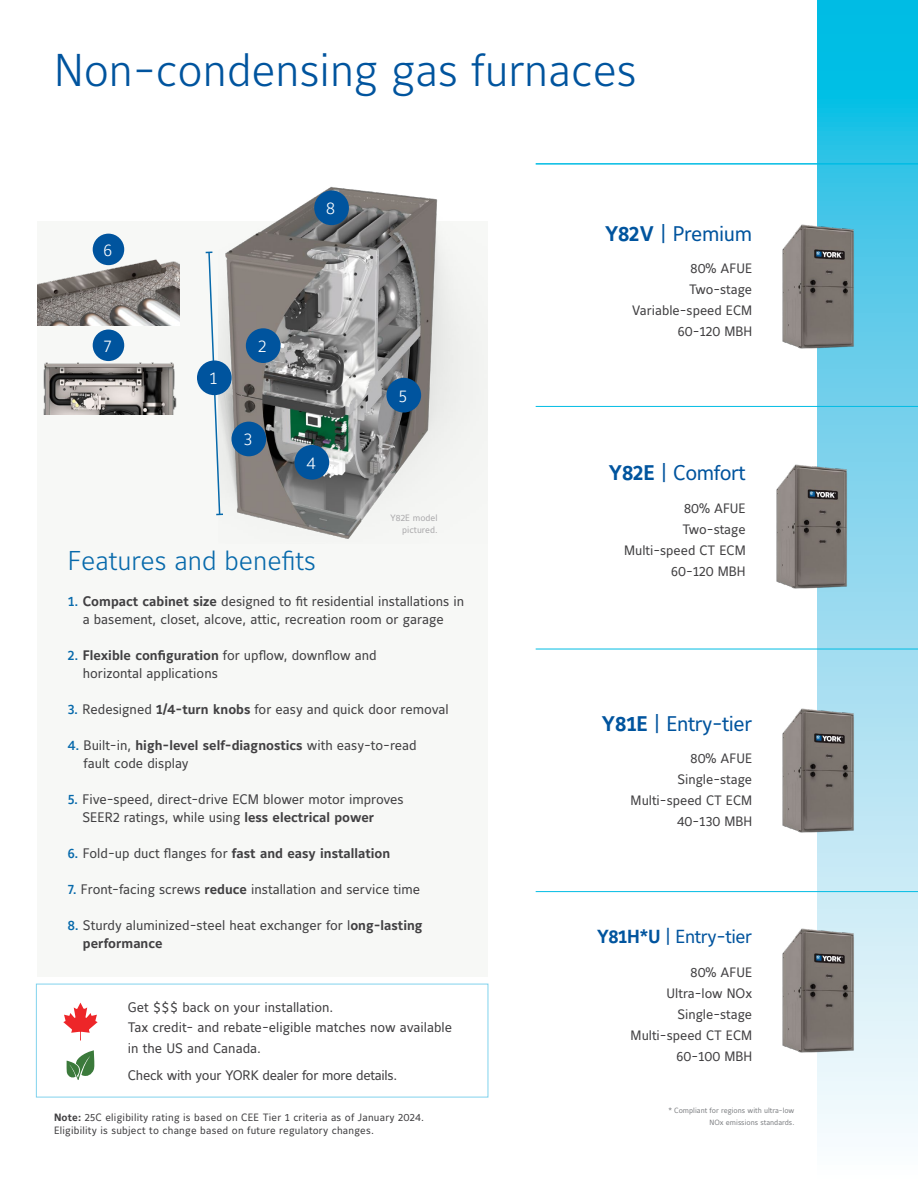
<style>
.page{position:relative;width:918px;height:1188px;background:#fff}
.page>*{position:absolute;margin:0;border:0;box-sizing:border-box;transform-origin:0 0}
.t1{font:300 45.6px "Maurea Jci Lf ML";color:#00549e}
.t2{font:300 27px "Maurea Jci Lf ML";color:#0669ab}
.t3{font:21px "Maurea Jci Lf ML";letter-spacing:-.02em;color:#00549e}
.t4{font:18.75px "Maurea Jci Lf ML";letter-spacing:-.02em;color:#00549e}
.t5{font:300 17.1px "Maurea Jci Lf ML";color:#fff}
.t6{font:13.65px/18px "Maurea Jci Lf ML";color:#414042}
.t7{font:700 13.65px "Maurea Jci Lf ML";color:#414042}
.t8{font:13.65px "Maurea Jci Lf ML";letter-spacing:-.02em;color:#414042}
.t9{font:13.5px/21px "Maurea Jci Lf ML";color:#414042;text-align:right}
.t10{font:10.5px/12.6px "Maurea Jci Lf ML";letter-spacing:.02em;color:#414042}
.t11{font:9.15px/12px "Maurea Jci Lf ML";color:#abaaac;text-align:right}
.t12{font:7.5px/12px "Maurea Jci Lf ML";color:#808285;text-align:right}
.s1{font-weight:500;color:#0669ab}
.s2{font-weight:700}
.s3{font-weight:400}
</style>
<div class="page">
<svg style="left:817px;top:0;width:101px;height:1133px;background:#84d8ee"></svg>
<hr style="left:536px;top:891px;width:382px;height:1px;background:#00bce4">
<hr style="left:536px;top:163px;width:382px;height:2px;background:#00bce4">
<hr style="left:536px;top:406px;width:382px;height:1px;background:#00bce4">
<hr style="left:536px;top:649px;width:382px;height:1px;background:#00bce4">
<img style="left:782px;top:224px;width:73px;height:125px">
<img style="left:776px;top:463px;width:73px;height:126px">
<img style="left:782px;top:707px;width:73px;height:126px">
<img style="left:782px;top:928px;width:73px;height:126px">
<div style="left:37px;top:222px;width:451px;height:755px;background:#f7f8f6"></div>
<img style="left:223px;top:186px;width:231px;height:353px">
<svg style="left:206px;top:251px;width:17px;height:265px"></svg>
<div style="left:295px;top:445px;width:34px;height:35px;background:#00549e;border-radius:50%"></div>
<div style="left:314px;top:190px;width:35px;height:35px;background:#00549e;border-radius:50%"></div>
<div style="left:386px;top:378px;width:35px;height:35px;background:#00549e;border-radius:50%"></div>
<div style="left:232px;top:422px;width:34px;height:34px;background:#00549e;border-radius:50%"></div>
<div style="left:246px;top:328px;width:35px;height:35px;background:#00549e;border-radius:50%"></div>
<div style="left:197px;top:360px;width:35px;height:35px;background:#00549e;border-radius:50%"></div>
<img style="left:37px;top:237px;width:143px;height:88px">
<img style="left:43px;top:360px;width:134px;height:54px">
<div style="left:93px;top:330px;width:31px;height:31px;background:#00549e;border-radius:50%"></div>
<div style="left:93px;top:234px;width:31px;height:31px;background:#00549e;border-radius:50%"></div>
<div style="left:36px;top:984px;width:452px;height:113px;border:1px solid #81d3ed"></div>
<svg style="left:67px;top:1050px;width:28px;height:30px"></svg>
<svg style="left:63px;top:1003px;width:35px;height:38px"></svg>
<h1 class="t1" style="left:54px;top:42px;width:584px">Non-condensing gas furnaces</h1>
<p class="t5" style="left:103px;top:239px;width:10px">6</p>
<p class="t5" style="left:104px;top:335px;width:10px">7</p>
<p class="t5" style="left:326px;top:198px;width:10px">8</p>
<p class="t5" style="left:210px;top:368px;width:9px">1</p>
<p class="t5" style="left:258px;top:336px;width:10px">2</p>
<p class="t5" style="left:244px;top:429px;width:10px">3</p>
<p class="t5" style="left:306px;top:452px;width:11px">4</p>
<p class="t5" style="left:399px;top:385px;width:10px">5</p>
<p class="t11" style="left:390px;top:512px;width:49px">Y82E model pictured.</p>
<h2 class="t2" style="left:68px;top:544px;width:250px">Features and benefits</h2>
<p class="t6" style="left:68px;top:592px;width:398px;text-align:center"><span class="s1">1.</span> <span class="s2">Compact cabinet size</span> designed to fit residential installations in a basement, closet, alcove, attic, recreation room or garage</p>
<p class="t6" style="left:83px;top:646px;width:295px;text-indent:-15px"><span class="s1">2.</span> <span class="s2">Flexible configuration</span> for upflow, downflow and horizontal applications</p>
<p class="t6" style="left:68px;top:700px;width:382px"><span class="s1">3.</span> Redesigned <span class="s2">1/4-turn knobs</span> for easy and quick door removal</p>
<p class="t6" style="left:84px;top:737px;width:335px;text-indent:-16px"><span class="s1">4.</span> Built-in, <span class="s2">high-level self-diagnostics</span> with easy-to-read fault code display</p>
<p class="t6" style="left:82px;top:790px;width:323px;text-indent:-15px"><span class="s1">5.</span> Five-speed, direct-drive ECM blower motor improves<br>SEER2 ratings, while using <span class="s2">less electrical power</span></p>
<p class="t7" style="left:68px;top:845px;width:324px"><span class="s1">6.</span> <span class="s3">Fold-up duct flanges for</span> fast and easy installation</p>
<p class="t6" style="left:68px;top:881px;width:354px"><span class="s1">7.</span> Front-facing screws <span class="s2">reduce</span> installation and service time</p>
<p class="t6" style="left:83px;top:917px;width:341px;text-indent:-15px"><span class="s1">8.</span> Sturdy aluminized-steel heat exchanger for l<span class="s2">ong-lasting performance</span></p>
<p class="t6" style="left:128px;top:996px;width:326px;line-height:20.5px">Get $$$ back on your installation.<br>Tax credit- and rebate-eligible matches now available in the US and Canada.</p>
<p class="t8" style="left:128px;top:1067px;width:271px">Check with your YORK dealer for more details.</p>
<p class="t10" style="left:54px;top:1111px;width:372px"><span class="s2">Note:</span> 25C eligibility rating is based on CEE Tier 1 criteria as of January 2024.<br>Eligibility is subject to change based on future regulatory changes.</p>
<h3 class="t3" style="left:605px;top:221px;width:149px"><span class="s2">Y82V</span> | Premium</h3>
<p class="t9" style="left:632px;top:258px;width:122px">80% AFUE<br>Two-stage<br>Variable-speed ECM<br>60-120 MBH</p>
<h3 class="t3" style="left:609px;top:461px;width:139px"><span class="s2">Y82E</span> | Comfort</h3>
<p class="t9" style="left:624px;top:497px;width:123px">80% AFUE<br>Two-stage<br>Multi-speed CT ECM<br>60-120 MBH</p>
<h3 class="t3" style="left:601px;top:711px;width:152px"><span class="s2">Y81E</span> | Entry-tier</h3>
<p class="t9" style="left:631px;top:747px;width:123px">80% AFUE<br>Single-stage<br>Multi-speed CT ECM<br>40-130 MBH</p>
<h3 class="t4" style="left:597px;top:925px;width:157px"><span class="s2">Y81H*U</span> | Entry-tier</h3>
<p class="t9" style="left:631px;top:962px;width:123px">80% AFUE<br>Ultra-low NOx<br>Single-stage<br>Multi-speed CT ECM<br>60-100 MBH</p>
<p class="t12" style="left:668px;top:1104px;width:128px">* Compliant for regions with ultra-low<br>NOx emissions standards.</p>
</div>
